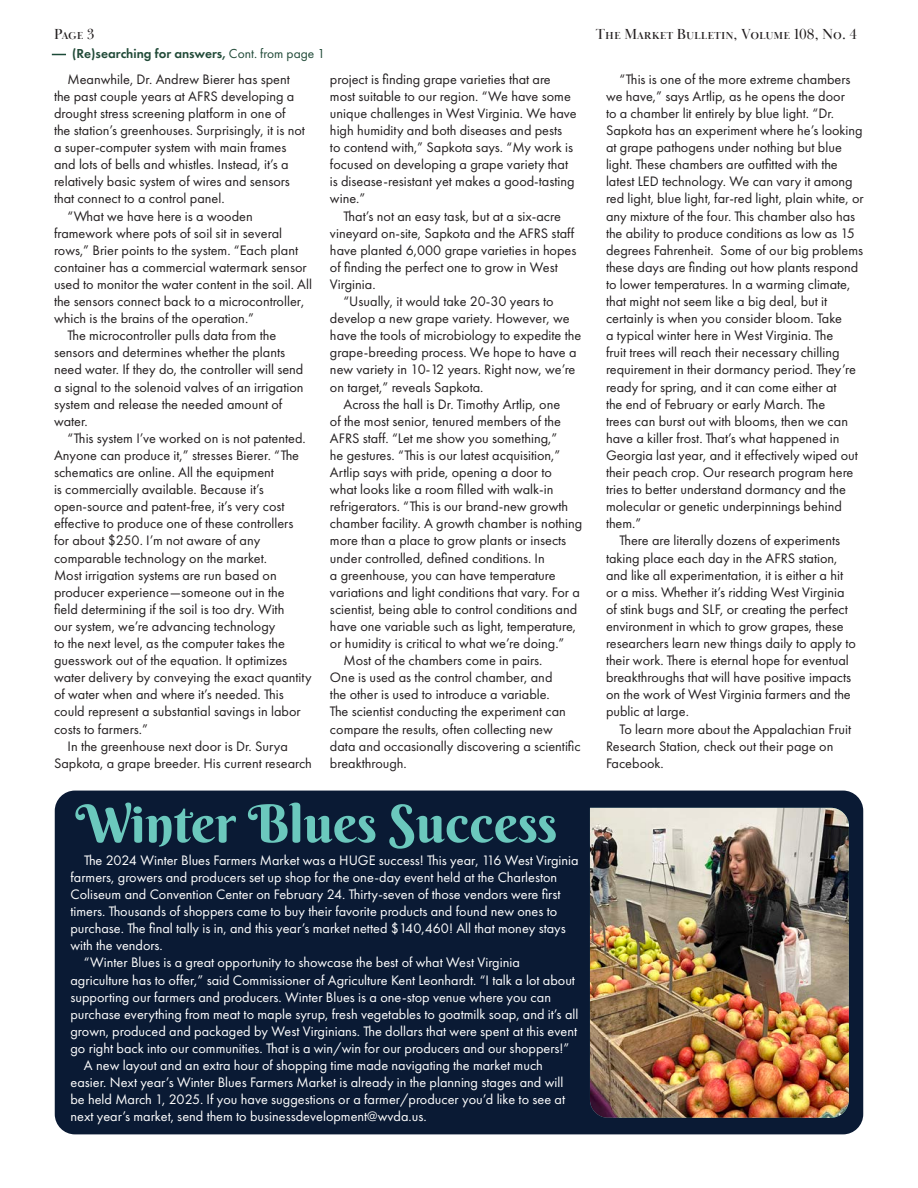
<style>
.page{position:relative;width:918px;height:1188px;background:#fff}
.page>*{position:absolute;margin:0;border:0;box-sizing:border-box;transform-origin:0 0}
.t1{font:15px "Baskerville Display PT";color:#231f20}
.Stories{font:14.25px/17.1px "Futura PT";color:#231f20}
.Stories-2{font:14.25px/17.1px "Futura PT";color:#fff}
.t2{font:600 13.5px "Futura PT";color:#214a38}
.s1{font-weight:400}
</style>
<div class="page">
<svg style="left:52px;top:54px;width:14px;height:1px"></svg>
<div style="left:55px;top:791px;width:808px;height:343px;background:#0a1a34;border-radius:20px"></div>
<img style="left:590px;top:808px;width:259px;height:310px">
<svg style="left:75px;top:803px;width:481px;height:46px"></svg>
<p class="t1" style="left:54px;top:25px;width:42px">Page 3</p>
<p class="t1" style="left:596px;top:25px;width:263px">The Market Bulletin, Volume 108, No. 4</p>
<p class="t2" style="left:72px;top:45px;width:255px">(Re)searching for answers, <span class="s1">Cont. from page 1</span></p>
<p class="Stories" style="left:54px;top:70px;width:252px;text-indent:14px">Meanwhile, Dr. Andrew Bierer has spent the past couple years at AFRS developing a drought stress screening platform in one of the station’s greenhouses. Surprisingly, it is not a super-computer system with main frames and lots of bells and whistles. Instead, it’s a relatively basic system of wires and sensors that connect to a control panel.</p>
<p class="Stories" style="left:54px;top:207px;width:260px;text-indent:13px">“What we have here is a wooden framework where pots of soil sit in several rows,” Brier points to the system. “Each plant container has a commercial watermark sensor used to monitor the water content in the soil. All the sensors connect back to a microcontroller, which is the brains of the operation.”</p>
<p class="Stories" style="left:54px;top:327px;width:251px;text-indent:13px">The microcontroller pulls data from the sensors and determines whether the plants need water. If they do, the controller will send a signal to the solenoid valves of an irrigation system and release the needed amount of water.</p>
<p class="Stories" style="left:54px;top:430px;width:259px;text-indent:13px">“This system I’ve worked on is not patented.<br>Anyone can produce it,” stresses Bierer. “The schematics are online. All the equipment<br>is commercially available. Because it’s open-source and patent-free, it’s very cost effective to produce one of these controllers for about $250. I’m not aware of any comparable technology on the market.<br>Most irrigation systems are run based on producer experience—someone out in the field determining if the soil is too dry. With<br>our system, we’re advancing technology<br>to the next level, as the computer takes the guesswork out of the equation. It optimizes water delivery by conveying the exact quantity of water when and where it’s needed. This could represent a substantial savings in labor costs to farmers.”</p>
<p class="Stories" style="left:54px;top:737px;width:260px;text-indent:13px">In the greenhouse next door is Dr. Surya<br>Sapkota, a grape breeder. His current research</p>
<p class="Stories" style="left:330px;top:70px;width:248px">project is finding grape varieties that are most suitable to our region. “We have some unique challenges in West Virginia. We have high humidity and both diseases and pests<br>to contend with,” Sapkota says. “My work is focused on developing a grape variety that is disease-resistant yet makes a good-tasting wine.”</p>
<p class="Stories" style="left:330px;top:207px;width:248px;text-indent:13px">That’s not an easy task, but at a six-acre vineyard on-site, Sapkota and the AFRS staff have planted 6,000 grape varieties in hopes of finding the perfect one to grow in West Virginia.</p>
<p class="Stories" style="left:330px;top:293px;width:253px;text-indent:13px">“Usually, it would take 20-30 years to develop a new grape variety. However, we have the tools of microbiology to expedite the grape-breeding process. We hope to have a new variety in 10-12 years. Right now, we’re on target,” reveals Sapkota.</p>
<p class="Stories" style="left:330px;top:395px;width:254px;text-indent:13px">Across the hall is Dr. Timothy Artlip, one<br>of the most senior, tenured members of the AFRS staff. “Let me show you something,”<br>he gestures. “This is our latest acquisition,” Artlip says with pride, opening a door to what looks like a room filled with walk-in refrigerators. “This is our brand-new growth chamber facility. A growth chamber is nothing more than a place to grow plants or insects under controlled, defined conditions. In<br>a greenhouse, you can have temperature variations and light conditions that vary. For a scientist, being able to control conditions and have one variable such as light, temperature, or humidity is critical to what we’re doing.”</p>
<p class="Stories" style="left:330px;top:652px;width:252px;text-indent:13px">Most of the chambers come in pairs.<br>One is used as the control chamber, and<br>the other is used to introduce a variable.<br>The scientist conducting the experiment can compare the results, often collecting new data and occasionally discovering a scientific breakthrough.</p>
<p class="Stories" style="left:606px;top:70px;width:259px;text-indent:13px">“This is one of the more extreme chambers we have,” says Artlip, as he opens the door<br>to a chamber lit entirely by blue light. “Dr.<br>Sapkota has an experiment where he’s looking at grape pathogens under nothing but blue light. These chambers are outfitted with the latest LED technology. We can vary it among red light, blue light, far-red light, plain white, or any mixture of the four. This chamber also has the ability to produce conditions as low as 15 degrees Fahrenheit. Some of our big problems these days are finding out how plants respond to lower temperatures. In a warming climate, that might not seem like a big deal, but it certainly is when you consider bloom. Take<br>a typical winter here in West Virginia. The<br>fruit trees will reach their necessary chilling requirement in their dormancy period. They’re ready for spring, and it can come either at<br>the end of February or early March. The<br>trees can burst out with blooms, then we can have a killer frost. That’s what happened in Georgia last year, and it effectively wiped out their peach crop. Our research program here tries to better understand dormancy and the molecular or genetic underpinnings behind them.”</p>
<p class="Stories" style="left:606px;top:532px;width:251px;text-indent:13px">There are literally dozens of experiments taking place each day in the AFRS station, and like all experimentation, it is either a hit or a miss. Whether it’s ridding West Virginia of stink bugs and SLF, or creating the perfect environment in which to grow grapes, these researchers learn new things daily to apply to their work. There is eternal hope for eventual breakthroughs that will have positive impacts on the work of West Virginia farmers and the public at large.</p>
<p class="Stories" style="left:606px;top:720px;width:247px;text-indent:13px">To learn more about the Appalachian Fruit<br>Research Station, check out their page on<br>Facebook.</p>
<p class="Stories-2" style="left:70px;top:852px;width:510px;text-indent:14px">The 2024 Winter Blues Farmers Market was a HUGE success! This year, 116 West Virginia farmers, growers and producers set up shop for the one-day event held at the Charleston Coliseum and Convention Center on February 24. Thirty-seven of those vendors were first timers. Thousands of shoppers came to buy their favorite products and found new ones to purchase. The final tally is in, and this year’s market netted $140,460! All that money stays with the vendors.</p>
<p class="Stories-2" style="left:70px;top:954px;width:509px;text-indent:13px">“Winter Blues is a great opportunity to showcase the best of what West Virginia agriculture has to offer,” said Commissioner of Agriculture Kent Leonhardt. “I talk a lot about supporting our farmers and producers. Winter Blues is a one-stop venue where you can purchase everything from meat to maple syrup, fresh vegetables to goatmilk soap, and it’s all grown, produced and packaged by West Virginians. The dollars that were spent at this event go right back into our communities. That is a win/win for our producers and our shoppers!”</p>
<p class="Stories-2" style="left:70px;top:1057px;width:496px;text-indent:13px">A new layout and an extra hour of shopping time made navigating the market much easier. Next year’s Winter Blues Farmers Market is already in the planning stages and will be held March 1, 2025. If you have suggestions or a farmer/producer you’d like to see at next year’s market, send them to businessdevelopment@wvda.us.</p>
</div>
